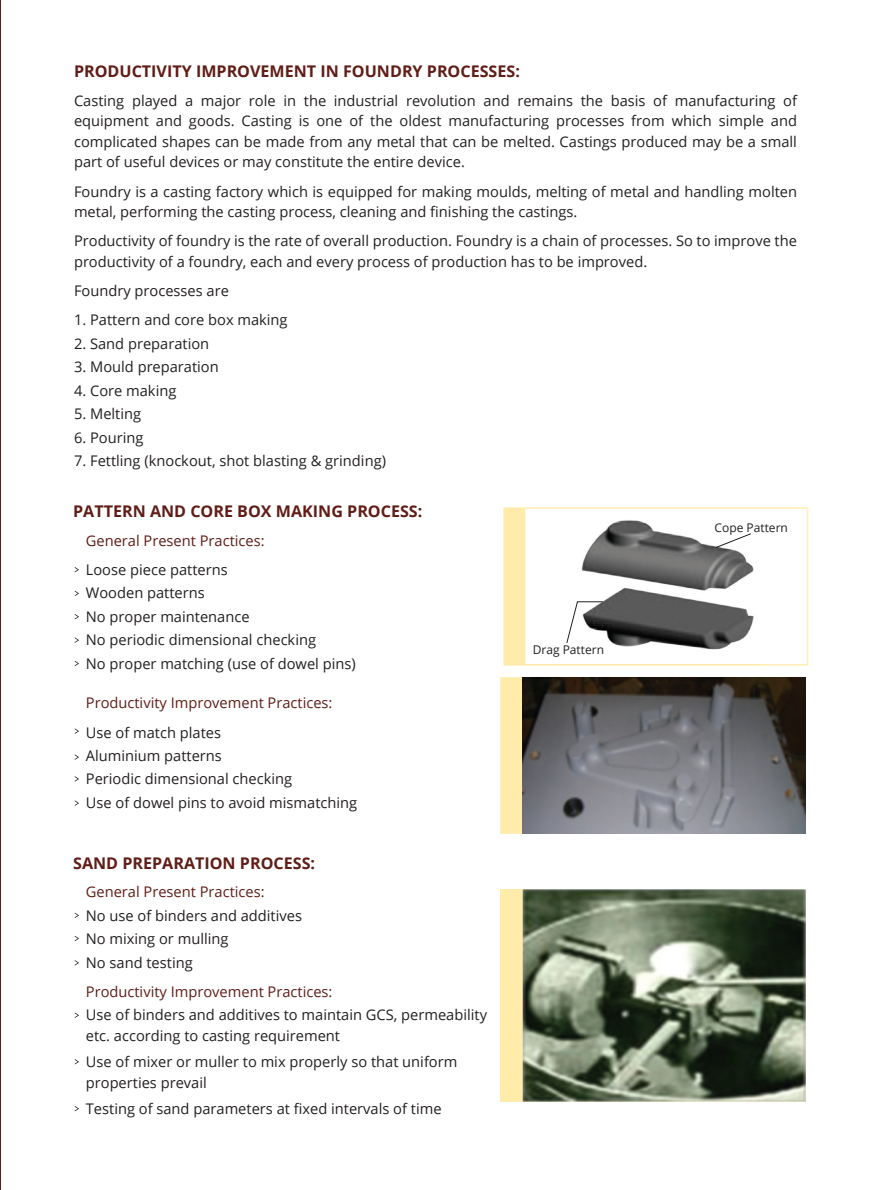
<style>
.page{position:relative;width:870px;height:1190px;background:#fff}
.page>*{position:absolute;margin:0;border:0;box-sizing:border-box;transform-origin:0 0}
.t1{font:700 16.05px "Open Sans";color:#601d16}
.t2{font:14.7px/23.4px "Open Sans";color:#231f20}
.t3{font:14.7px/29.2px "Open Sans";color:#601d16}
.t4{font:12px "Open Sans";color:#231f20}
.s1{color:#231f20}
.s2{color:#601d16}
</style>
<div class="page">
<hr style="left:0;top:0;width:1px;height:1189px;background:#601d16">
<svg style="left:75px;top:800px;width:4px;height:5px"></svg>
<svg style="left:75px;top:776px;width:4px;height:5px"></svg>
<svg style="left:75px;top:754px;width:4px;height:5px"></svg>
<svg style="left:75px;top:728px;width:4px;height:5px"></svg>
<svg style="left:75px;top:661px;width:4px;height:5px"></svg>
<svg style="left:75px;top:637px;width:4px;height:5px"></svg>
<svg style="left:75px;top:614px;width:4px;height:5px"></svg>
<svg style="left:75px;top:591px;width:4px;height:5px"></svg>
<svg style="left:75px;top:567px;width:4px;height:5px"></svg>
<svg style="left:75px;top:960px;width:4px;height:5px"></svg>
<svg style="left:75px;top:1059px;width:4px;height:5px"></svg>
<div style="left:503px;top:507px;width:22px;height:158px;background:#ffebaa"></div>
<div style="left:500px;top:889px;width:22px;height:212px;background:#ffebaa"></div>
<img style="left:522px;top:889px;width:283px;height:212px">
<div style="left:500px;top:677px;width:21px;height:156px;background:#ffebaa"></div>
<img style="left:521px;top:677px;width:284px;height:156px">
<svg style="left:525px;top:507px;width:282px;height:158px"></svg>
<img style="left:525px;top:508px;width:282px;height:52px">
<img style="left:760px;top:560px;width:47px;height:104px">
<img style="left:525px;top:664px;width:235px;height:1px">
<p class="t1" style="left:74px;top:59px;width:447px">PRODUCTIVITY IMPROVEMENT IN FOUNDRY PROCESSES:</p>
<p class="t2" style="left:74px;top:90px;width:724px;line-height:20.5px;text-align:justify">Casting played a major role in the industrial revolution and remains the basis of manufacturing of equipment and goods. Casting is one of the oldest manufacturing processes from which simple and complicated shapes can be made from any metal that can be melted. Castings produced may be a small part of useful devices or may constitute the entire device.</p>
<p class="t2" style="left:74px;top:180px;width:724px;line-height:20.5px">Foundry is a casting factory which is equipped for making moulds, melting of metal and handling molten metal, performing the casting process, cleaning and finishing the castings.</p>
<p class="t2" style="left:74px;top:230px;width:724px;line-height:20.5px">Productivity of foundry is the rate of overall production. Foundry is a chain of processes. So to improve the productivity of a foundry, each and every process of production has to be improved.</p>
<p class="t2" style="left:74px;top:279px;width:156px">Foundry processes are</p>
<p class="t2" style="left:74px;top:308px;width:215px">1. Pattern and core box making</p>
<p class="t2" style="left:74px;top:331px;width:137px">2. Sand preparation</p>
<p class="t2" style="left:74px;top:355px;width:146px">3. Mould preparation</p>
<p class="t2" style="left:74px;top:378px;width:104px">4. Core making</p>
<p class="t2" style="left:74px;top:401px;width:69px">5. Melting</p>
<p class="t2" style="left:74px;top:425px;width:71px">6. Pouring</p>
<p class="t2" style="left:74px;top:448px;width:313px">7. Fettling (knockout, shot blasting &amp; grinding)</p>
<p class="t1" style="left:73px;top:500px;width:350px">PATTERN AND CORE BOX MAKING PROCESS:</p>
<p class="t3" style="left:86px;top:525px;width:180px">General Present Practices:<br><span class="s1">Loose piece patterns</span></p>
<p class="t2" style="left:86px;top:581px;width:271px">Wooden patterns<br>No proper maintenance<br>No periodic dimensional checking<br>No proper matching (use of dowel pins)</p>
<p class="t3" style="left:86px;top:687px;width:248px">Productivity Improvement Practices:<br><span class="s1">Use of match plates</span></p>
<p class="t2" style="left:86px;top:743px;width:273px">Aluminium patterns<br>Periodic dimensional checking<br>Use of dowel pins to avoid mismatching</p>
<p class="t1" style="left:73px;top:852px;width:243px">SAND PREPARATION PROCESS:</p>
<p class="t2" style="left:86px;top:879px;width:217px"><span class="s2">General Present Practices:<br></span>No use of binders and additives<br>No mixing or mulling<br>No sand testing</p>
<p class="t2" style="left:86px;top:979px;width:402px"><span class="s2">Productivity Improvement Practices:<br></span>Use of binders and additives to maintain GCS, permeability</p>
<p class="t2" style="left:86px;top:1021px;width:373px;line-height:26.4px">etc. according to casting requirement<br>Use of mixer or muller to mix properly so that uniform</p>
<p class="t2" style="left:86px;top:1068px;width:357px;line-height:26.4px">properties prevail<br>Testing of sand parameters at fixed intervals of time</p>
<p class="t4" style="left:532px;top:641px;width:73px">Drag Pattern</p>
<p class="t4" style="left:714px;top:519px;width:75px">Cope Pattern</p>
</div>
